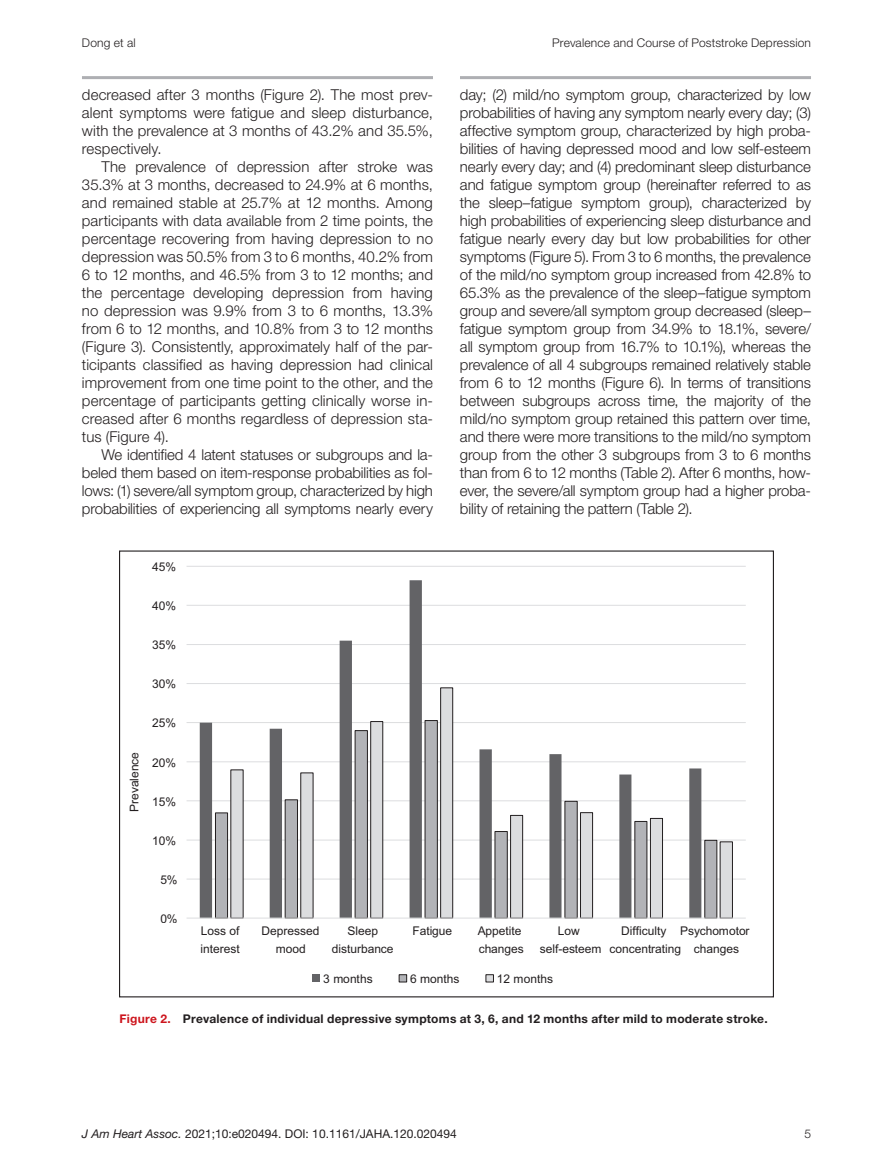
<style>
.page{position:relative;width:893px;height:1174px;background:#fff}
.page>*{position:absolute;margin:0;border:0;box-sizing:border-box;transform-origin:0 0}
.t1{font:300 15px/18px "Helvetica Neue LT Std";letter-spacing:-.005em;color:#231f20;text-align:justify}
.t2{font:12px/17.5px "Arial";color:#231f20;text-align:center}
.t3{font:700 12px "Helvetica Neue LT Std";letter-spacing:.025em;color:#231f20}
.t4{font:12px "Helvetica Neue LT Std";color:#231f20}
.t5{font:300 12px "Helvetica Neue LT Std";letter-spacing:.015em;color:#231f20}
.s1{color:#cd151d}
.s2{font-style:italic}
</style>
<div class="page">
<hr style="left:187px;top:878px;width:559px;height:1px;background:#dcdddf">
<hr style="left:187px;top:839px;width:559px;height:1px;background:#dcdddf">
<hr style="left:187px;top:800px;width:559px;height:1px;background:#dcdddf">
<hr style="left:187px;top:761px;width:559px;height:1px;background:#dcdddf">
<hr style="left:187px;top:722px;width:559px;height:1px;background:#dcdddf">
<hr style="left:187px;top:683px;width:559px;height:1px;background:#dcdddf">
<hr style="left:187px;top:644px;width:559px;height:1px;background:#dcdddf">
<hr style="left:187px;top:605px;width:559px;height:1px;background:#dcdddf">
<hr style="left:187px;top:566px;width:559px;height:1px;background:#dcdddf">
<svg style="left:200px;top:580px;width:222px;height:337px"></svg>
<svg style="left:215px;top:720px;width:16px;height:197px"></svg>
<svg style="left:231px;top:687px;width:502px;height:230px"></svg>
<hr style="left:187px;top:917px;width:559px;height:1px;background:#dcdddf">
<div style="left:312px;top:974px;width:8px;height:8px;background:#636366"></div>
<div style="left:399px;top:974px;width:8px;height:8px;background:#b2b3b7;border:1px solid #231f20"></div>
<div style="left:486px;top:974px;width:8px;height:8px;background:#dcdddf;border:1px solid #231f20"></div>
<hr style="left:82px;top:76px;width:351px;height:3px;background:#aeafb3">
<hr style="left:460px;top:76px;width:351px;height:3px;background:#aeafb3">
<p class="t5" style="left:82px;top:35px;width:55px">Dong et al</p>
<p class="t5" style="left:552px;top:35px;width:260px">Prevalence and Course of Poststroke Depression</p>
<p class="t1" style="left:82px;top:85px;width:352px">decreased after 3 months (Figure 2). The most prev&shy;alent symptoms were fatigue and sleep disturbance, with the prevalence at 3 months of 43.2% and 35.5%, respectively.</p>
<p class="t1" style="left:82px;top:157px;width:353px;text-indent:20px">The prevalence of depression after stroke was 35.3% at 3 months, decreased to 24.9% at 6 months, and remained stable at 25.7% at 12 months. Among participants with data available from 2 time points, the percentage recovering from having depression to no depression was 50.5% from 3 to 6 months, 40.2% from 6 to 12 months, and 46.5% from 3 to 12 months; and the percentage developing depression from having no depression was 9.9% from 3 to 6 months, 13.3% from 6 to 12 months, and 10.8% from 3 to 12 months (Figure 3). Consistently, approximately half of the par&shy;ticipants classified as having depression had clinical improvement from one time point to the other, and the percentage of participants getting clinically worse in&shy;creased after 6 months regardless of depression sta&shy;tus (Figure 4).</p>
<p class="t1" style="left:82px;top:445px;width:352px;text-indent:20px">We identified 4 latent statuses or subgroups and la&shy;beled them based on item-response probabilities as fol&shy;lows: (1) severe/all symptom group, characterized by high probabilities of experiencing all symptoms nearly every</p>
<p class="t1" style="left:460px;top:85px;width:353px">day; (2) mild/no symptom group, characterized by low probabilities of having any symptom nearly every day; (3) affective symptom group, characterized by high proba&shy;bilities of having depressed mood and low self-esteem nearly every day; and (4) predominant sleep disturbance and fatigue symptom group (hereinafter referred to as the sleep–fatigue symptom group), characterized by high probabilities of experiencing sleep disturbance and fatigue nearly every day but low probabilities for other symptoms (Figure 5). From 3 to 6 months, the prevalence of the mild/no symptom group increased from 42.8% to 65.3% as the prevalence of the sleep–fatigue symptom group and severe/all symptom group decreased (sleep– fatigue symptom group from 34.9% to 18.1%, severe/ all symptom group from 16.7% to 10.1%), whereas the prevalence of all 4 subgroups remained relatively stable from 6 to 12 months (Figure 6). In terms of transitions between subgroups across time, the majority of the mild/no symptom group retained this pattern over time, and there were more transitions to the mild/no symptom group from the other 3 subgroups from 3 to 6 months than from 6 to 12 months (Table 2). After 6 months, how&shy;ever, the severe/all symptom group had a higher proba&shy;bility of retaining the pattern (Table 2).</p>
<p class="t2" style="left:152px;top:558px;width:26px">45%</p>
<p class="t2" style="left:152px;top:597px;width:26px">40%</p>
<p class="t2" style="left:152px;top:636px;width:26px">35%</p>
<p class="t2" style="left:152px;top:675px;width:26px">30%</p>
<p class="t2" style="left:125px;top:812px;width:61px;rotate:-90deg">Prevalence</p>
<p class="t2" style="left:152px;top:714px;width:26px">25%</p>
<p class="t2" style="left:152px;top:753px;width:26px">20%</p>
<p class="t2" style="left:152px;top:792px;width:26px">15%</p>
<p class="t2" style="left:152px;top:831px;width:26px">10%</p>
<p class="t2" style="left:160px;top:871px;width:19px">5%</p>
<p class="t2" style="left:160px;top:910px;width:19px">0%</p>
<p class="t2" style="left:201px;top:922px;width:41px;text-align:left">Loss of interest</p>
<p class="t2" style="left:262px;top:922px;width:59px">Depressed mood</p>
<p class="t2" style="left:332px;top:922px;width:63px">Sleep disturbance</p>
<p class="t2" style="left:412px;top:922px;width:41px">Fatigue</p>
<p class="t2" style="left:478px;top:922px;width:48px;text-align:left">Appetite changes</p>
<p class="t2" style="left:540px;top:922px;width:63px">Low self-esteem</p>
<p class="t2" style="left:609px;top:922px;width:73px">Difficulty concentrating</p>
<p class="t2" style="left:680px;top:922px;width:71px">Psychomotor changes</p>
<p class="t2" style="left:175px;top:927px;width:83px">Loss of interest</p>
<p class="t2" style="left:306px;top:927px;width:98px">Sleep disturbance</p>
<p class="t2" style="left:448px;top:927px;width:95px">Appetite changes</p>
<p class="t2" style="left:600px;top:928px;width:74px;line-height:16.8px">Difficulty concentrating</p>
<p class="t2" style="left:323px;top:970px;width:51px">3 months</p>
<p class="t2" style="left:410px;top:970px;width:51px">6 months</p>
<p class="t2" style="left:497px;top:970px;width:58px">12 months</p>
<p class="t3" style="left:120px;top:1011px;width:650px"><span class="s1">Figure 2.</span> Prevalence of individual depressive symptoms at 3, 6, and 12 months after mild to moderate stroke.</p>
<p class="t4" style="left:82px;top:1126px;width:376px"><span class="s2">J Am Heart Assoc.</span> 2021;10:e020494. DOI: 10.1161/JAHA.120.020494</p>
<p class="t5" style="left:804px;top:1126px;width:8px">5</p>
</div>
